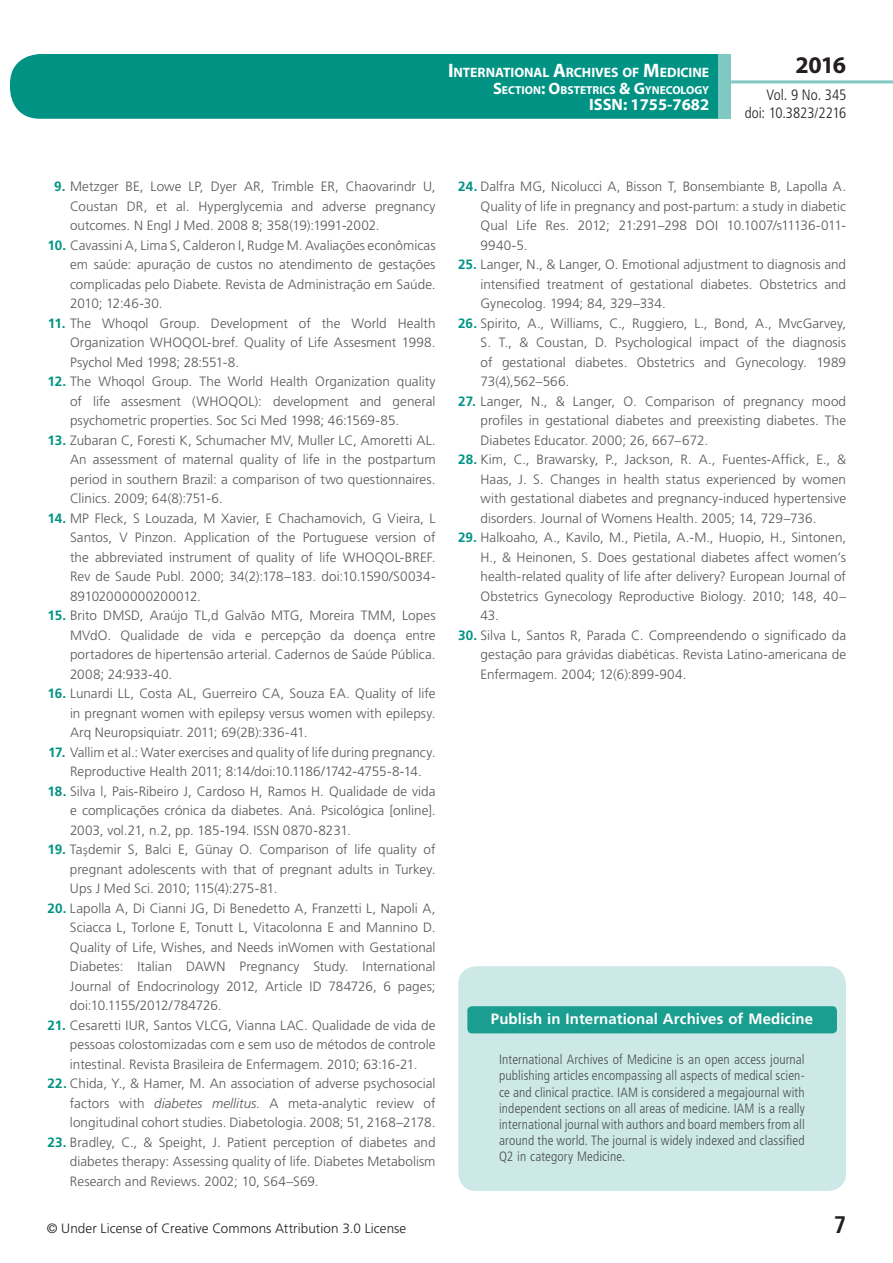
<style>
.page{position:relative;width:893px;height:1263px;background:#fff}
.page>*{position:absolute;margin:0;border:0;box-sizing:border-box;transform-origin:0 0}
.t1{font:700 24px "Myriad Pro";color:#231f20}
.t2{font:700 condensed 24px "Frutiger LT Std";color:#231f20}
.t3{font:700 16.5px "Myriad Pro";color:#fff}
.t4{font:700 15px "Frutiger LT Std";letter-spacing:.005em;color:#fff}
.t5{font:300 condensed 15px/18px "Frutiger LT Std";letter-spacing:-.005em;color:#231f20;text-align:right}
.t6{font:700 13.65px "Myriad Pro";letter-spacing:-.005em;color:#fff}
.t7{font:300 13.5px/19.5px "Frutiger LT Std";letter-spacing:.005em;color:#57585a;text-align:justify}
.t8{font:300 condensed 13.5px/16.2px "Frutiger LT Std";letter-spacing:.01em;color:#4b4c4d;text-align:justify}
.t9{font:300 13.5px "Frutiger LT Std";letter-spacing:.005em;color:#231f20}
.t10{font:700 11.55px "Myriad Pro";color:#fff}
.s1{font-size:19.5px}
.s2{font-size:16.5px}
.s3{font-weight:700;color:#009384}
.s4{font-family:"Calibri"}
.s5{font-style:italic}
</style>
<div class="page">
<div style="left:10px;top:54px;width:775px;height:65px;background:#009384;border-radius:30px"></div>
<div style="left:732px;top:0;width:161px;height:157px;background:#fff"></div>
<hr style="left:730px;top:80px;width:163px;height:3px;background:#80c9c2">
<div style="left:718px;top:54px;width:13px;height:65px;background:#80c9c2"></div>
<div style="left:458px;top:966px;width:388px;height:225px;background:#cce9e7;border-radius:18px"></div>
<div style="left:467px;top:1006px;width:370px;height:27px;background:#1a9e90;border-radius:4px"></div>
<p class="t6" style="left:448px;top:64px;width:263px"><span class="s1">I</span>NTERNATIONAL <span class="s1">A</span>RCHIVES OF <span class="s1">M</span>EDICINE</p>
<p class="t10" style="left:493px;top:82px;width:218px"><span class="s2">S</span>ECTION<span class="s2">: O</span>BSTETRICS <span class="s2">&amp; G</span>YNECOLOGY</p>
<p class="t3" style="left:589px;top:94px;width:122px">ISSN: 1755-7682</p>
<h1 class="t1" style="left:795px;top:49px;width:52px">2016</h1>
<p class="t5" style="left:745px;top:86px;width:103px">Vol. 9 No. 345 doi: 10.3823/2216</p>
<p class="t7" style="left:70px;top:177px;width:367px;text-indent:-16px"><span class="s3">9.</span> Metzger BE, Lowe LP, Dyer AR, Trimble ER, Chaovarindr U, Coustan DR, et al. Hyperglycemia and adverse pregnancy outcomes. N Engl J Med. 2008 8; 358(19):1991-2002.</p>
<p class="t7" style="left:70px;top:236px;width:367px;text-indent:-23px"><span class="s3">10.</span> Cavassini A, Lima S, Calderon I, Rudge M. Avaliações econômicas em saúde: apuração de custos no atendimento de gestações complicadas pelo Diabete. Revista de Administração em Saúde.<br>2010; 12:46-30.</p>
<p class="t7" style="left:70px;top:314px;width:367px;text-indent:-22px"><span class="s3">11.</span> The Whoqol Group. Development of the World Health Organization WHOQOL-bref. Quality of Life Assesment 1998.<br>Psychol Med 1998; 28:551-8.</p>
<p class="t7" style="left:70px;top:372px;width:367px;text-indent:-23px"><span class="s3">12.</span> The Whoqol Group. The World Health Organization quality of life assesment (WHOQOL): development and general psychometric properties. Soc Sci Med 1998; 46:1569-85.</p>
<p class="t7" style="left:70px;top:431px;width:367px;text-indent:-22px"><span class="s3">13.</span> Zubaran C, Foresti K, Schumacher MV, Muller LC, Amoretti AL.<br>An assessment of maternal quality of life in the postpartum period in southern Brazil: a comparison of two questionnaires.<br>Clinics. 2009; 64(8):751-6.</p>
<p class="t7" style="left:70px;top:509px;width:367px;text-indent:-23px"><span class="s3">14.</span> MP Fleck, S Louzada, M Xavier, E Chachamovich, G Vieira, L Santos, V Pinzon. Application of the Portuguese version of the abbreviated instrument of quality of life WHOQOL-BREF.<br>Rev de Saude Publ. 2000; 34(2):178–183. doi:10.1590/S0034- 89102000000200012.</p>
<p class="t7" style="left:70px;top:606px;width:367px;text-indent:-23px"><span class="s3">15.</span> Brito DMSD, Araújo TL,d Galvão MTG, Moreira TMM, Lopes MVdO. Qualidade de vida e percepção da doença entre portadores de hipertensão arterial. Cadernos de Saúde Pública.<br>2008; 24:933-40.</p>
<p class="t7" style="left:70px;top:684px;width:367px;text-indent:-23px"><span class="s3">16.</span> Lunardi LL, Costa AL, Guerreiro CA, Souza EA. Quality of life in pregnant women with epilepsy versus women with epilepsy.<br>Arq Neuropsiquiatr. 2011; 69(2B):336-41.</p>
<p class="t7" style="left:70px;top:743px;width:367px;text-indent:-22px"><span class="s3">17.</span> Vallim et al.: Water exercises and quality of life during pregnancy.<br>Reproductive Health 2011; 8:14/doi:10.1186/1742-4755-8-14.</p>
<p class="t7" style="left:70px;top:782px;width:367px;text-indent:-23px"><span class="s3">18.</span> Silva l, Pais-Ribeiro J, Cardoso H, Ramos H. Qualidade de vida e complicações crónica da diabetes. Aná. Psicológica [online].<br>2003, vol.21, n.2, pp. 185-194. ISSN 0870-8231.</p>
<p class="t7" style="left:70px;top:840px;width:367px;text-indent:-22px"><span class="s3">19.</span> Ta<span class="s4">ş</span>demir S, Balci E, Günay O. Comparison of life quality of pregnant adolescents with that of pregnant adults in Turkey.<br>Ups J Med Sci. 2010; 115(4):275-81.</p>
<p class="t7" style="left:70px;top:899px;width:367px;text-indent:-23px"><span class="s3">20.</span> Lapolla A, Di Cianni JG, Di Benedetto A, Franzetti L, Napoli A, Sciacca L, Torlone E, Tonutt L, Vitacolonna E and Mannino D.<br>Quality of Life, Wishes, and Needs inWomen with Gestational Diabetes: Italian DAWN Pregnancy Study. International Journal of Endocrinology 2012, Article ID 784726, 6 pages; doi:10.1155/2012/784726.</p>
<p class="t7" style="left:70px;top:1015px;width:367px;text-indent:-23px"><span class="s3">21.</span> Cesaretti IUR, Santos VLCG, Vianna LAC. Qualidade de vida de pessoas colostomizadas com e sem uso de métodos de controle intestinal. Revista Brasileira de Enfermagem. 2010; 63:16-21.</p>
<p class="t7" style="left:70px;top:1074px;width:367px;text-indent:-23px"><span class="s3">22.</span> Chida, Y., &amp; Hamer, M. An association of adverse psychosocial factors with <span class="s5">diabetes mellitus</span>. A meta-analytic review of longitudinal cohort studies. Diabetologia. 2008; 51, 2168–2178.</p>
<p class="t7" style="left:70px;top:1132px;width:367px;text-indent:-22px"><span class="s3">23.</span> Bradley, C., &amp; Speight, J. Patient perception of diabetes and diabetes therapy: Assessing quality of life. Diabetes Metabolism Research and Reviews. 2002; 10, S64–S69.</p>
<p class="t7" style="left:481px;top:177px;width:367px;text-indent:-22px"><span class="s3">24.</span> Dalfra MG, Nicolucci A, Bisson T, Bonsembiante B, Lapolla A.<br>Quality of life in pregnancy and post-partum: a study in diabetic Qual Life Res. 2012; 21:291–298 DOI 10.1007/s11136-011- 9940-5.</p>
<p class="t7" style="left:481px;top:255px;width:367px;text-indent:-23px"><span class="s3">25.</span> Langer, N., &amp; Langer, O. Emotional adjustment to diagnosis and intensified treatment of gestational diabetes. Obstetrics and Gynecolog. 1994; 84, 329–334.</p>
<p class="t7" style="left:481px;top:313px;width:367px;text-indent:-23px"><span class="s3">26.</span> Spirito, A., Williams, C., Ruggiero, L., Bond, A., MvcGarvey, S. T., &amp; Coustan, D. Psychological impact of the diagnosis of gestational diabetes. Obstetrics and Gynecology. 1989<br>73(4),562–566.</p>
<p class="t7" style="left:480px;top:391px;width:367px;text-indent:-22px"><span class="s3">27.</span> Langer, N., &amp; Langer, O. Comparison of pregnancy mood profiles in gestational diabetes and preexisting diabetes. The Diabetes Educator. 2000; 26, 667–672.</p>
<p class="t7" style="left:480px;top:450px;width:367px;text-indent:-23px"><span class="s3">28.</span> Kim, C., Brawarsky, P., Jackson, R. A., Fuentes-Affick, E., &amp; Haas, J. S. Changes in health status experienced by women with gestational diabetes and pregnancy-induced hypertensive disorders. Journal of Womens Health. 2005; 14, 729–736.</p>
<p class="t7" style="left:480px;top:528px;width:367px;text-indent:-22px"><span class="s3">29.</span> Halkoaho, A., Kavilo, M., Pietila, A.-M., Huopio, H., Sintonen, H., &amp; Heinonen, S. Does gestational diabetes affect women’s health-related quality of life after delivery? European Journal of Obstetrics Gynecology Reproductive Biology. 2010; 148, 40– 43.</p>
<p class="t7" style="left:480px;top:625px;width:367px;text-indent:-23px"><span class="s3">30.</span> Silva L, Santos R, Parada C. Compreendendo o significado da gestação para grávidas diabéticas. Revista Latino-americana de Enfermagem. 2004; 12(6):899-904.</p>
<p class="t4" style="left:491px;top:1010px;width:324px">Publish in International Archives of Medicine</p>
<p class="t8" style="left:499px;top:1052px;width:307px">International Archives of Medicine is an open access journal publishing articles encompassing all aspects of medical scien&shy;ce and clinical practice. IAM is considered a megajournal with independent sections on all areas of medicine. IAM is a really international journal with authors and board members from all around the world. The journal is widely indexed and classified Q2 in category Medicine.</p>
<p class="t9" style="left:47px;top:1220px;width:361px">© Under License of Creative Commons Attribution 3.0 License</p>
<h1 class="t2" style="left:834px;top:1210px;width:14px">7</h1>
</div>
